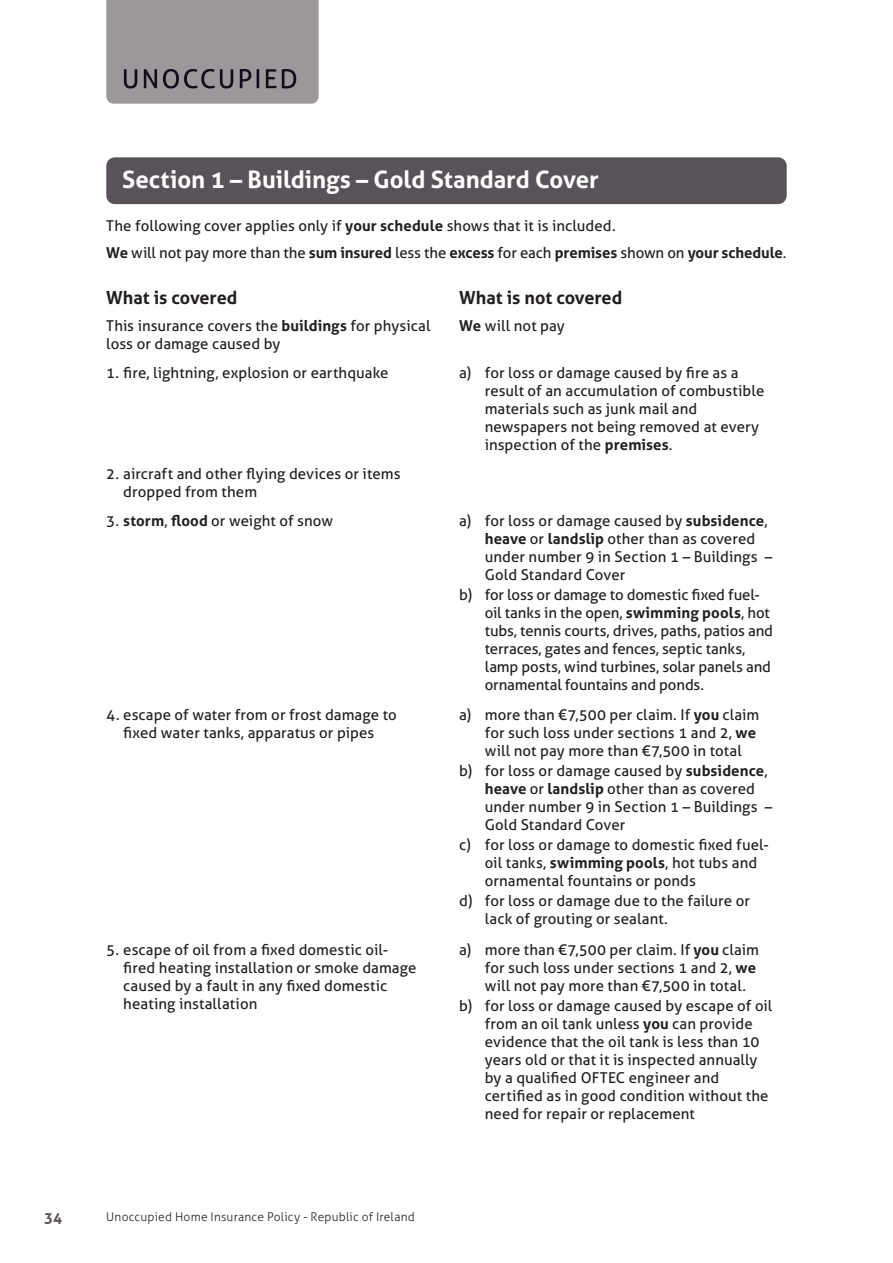
<style>
.page{position:relative;width:893px;height:1263px;background:#fff}
.page>*{position:absolute;margin:0;border:0;box-sizing:border-box;transform-origin:0 0}
.Plum_section_title{font:700 24px "Aller";color:#fff}
.Plum_sub-heading{font:700 18px "Aller";color:#231f20}
.Plum_no__points{font:15px/18px "Aller";letter-spacing:.005em;color:#231f20}
.Plum_bodycopy{font:15px/18px "Aller";letter-spacing:.005em;color:#231f20}
.t1{font:700 15px "Aller";color:#595259}
.t2{font:300 12px "Aller";letter-spacing:.015em;color:#231f20}
.s1{font-weight:700}
</style>
<div class="page">
<svg style="left:106px;top:0;width:213px;height:104px;background:#969195"></svg>
<div style="left:106px;top:157px;width:681px;height:47px;background:#595259;border-radius:9px"></div>
<p class="Plum_section_title" style="left:122px;top:164px;width:478px">Section 1 – Buildings – Gold Standard Cover</p>
<p class="Plum_bodycopy" style="left:106px;top:217px;width:511px">The following cover applies only if <span class="s1">your schedule</span> shows that it is included.</p>
<p class="Plum_bodycopy" style="left:106px;top:243px;width:682px"><span class="s1">We</span> will not pay more than the <span class="s1">sum insured</span> less the <span class="s1">excess</span> for each <span class="s1">premises</span> shown on <span class="s1">your schedule</span>.</p>
<p class="Plum_sub-heading" style="left:106px;top:286px;width:133px">What is covered</p>
<p class="Plum_sub-heading" style="left:459px;top:286px;width:165px">What is not covered</p>
<p class="Plum_bodycopy" style="left:106px;top:317px;width:326px">This insurance covers the <span class="s1">buildings</span> for physical loss or damage caused by</p>
<p class="Plum_bodycopy" style="left:459px;top:317px;width:107px"><span class="s1">We</span> will not pay</p>
<p class="Plum_bodycopy" style="left:106px;top:364px;width:284px">1. fire, lightning, explosion or earthquake</p>
<p class="Plum_no__points" style="left:485px;top:364px;width:281px;text-indent:-26px">a) for loss or damage caused by fire as a result of an accumulation of combustible materials such as junk mail and newspapers not being removed at every inspection of the <span class="s1">premises</span>.</p>
<p class="Plum_bodycopy" style="left:123px;top:465px;width:279px;text-indent:-17px">2. aircraft and other flying devices or items dropped from them</p>
<p class="Plum_bodycopy" style="left:106px;top:512px;width:228px">3. <span class="s1">storm</span>, <span class="s1">flood</span> or weight of snow</p>
<p class="Plum_no__points" style="left:485px;top:512px;width:289px;text-indent:-26px">a) for loss or damage caused by <span class="s1">subsidence</span>, <span class="s1">heave</span> or <span class="s1">landslip</span> other than as covered under number 9 in Section 1 – Buildings – Gold Standard Cover</p>
<p class="Plum_no__points" style="left:485px;top:586px;width:290px;text-indent:-26px">b) for loss or damage to domestic fixed fuel&shy;oil tanks in the open, <span class="s1">swimming pools</span>, hot tubs, tennis courts, drives, paths, patios and terraces, gates and fences, septic tanks, lamp posts, wind turbines, solar panels and ornamental fountains and ponds.</p>
<p class="Plum_bodycopy" style="left:106px;top:705px;width:292px;text-align:center">4. escape of water from or frost damage to fixed water tanks, apparatus or pipes</p>
<p class="Plum_no__points" style="left:485px;top:705px;width:276px;text-indent:-26px">a) more than €7,500 per claim. If <span class="s1">you</span> claim for such loss under sections 1 and 2, <span class="s1">we </span>will not pay more than €7,500 in total</p>
<p class="Plum_no__points" style="left:485px;top:761px;width:289px;text-indent:-26px">b) for loss or damage caused by <span class="s1">subsidence</span>, <span class="s1">heave</span> or <span class="s1">landslip</span> other than as covered under number 9 in Section 1 – Buildings – Gold Standard Cover</p>
<p class="Plum_no__points" style="left:485px;top:835px;width:286px;text-indent:-26px">c) for loss or damage to domestic fixed fuel&shy;oil tanks, <span class="s1">swimming pools</span>, hot tubs and ornamental fountains or ponds</p>
<p class="Plum_no__points" style="left:485px;top:891px;width:267px;text-indent:-26px">d) for loss or damage due to the failure or lack of grouting or sealant.</p>
<p class="Plum_bodycopy" style="left:123px;top:941px;width:295px;text-indent:-17px">5. escape of oil from a fixed domestic oil&shy;fired heating installation or smoke damage caused by a fault in any fixed domestic heating installation</p>
<p class="Plum_no__points" style="left:485px;top:941px;width:276px;text-indent:-26px">a) more than €7,500 per claim. If <span class="s1">you</span> claim for such loss under sections 1 and 2, <span class="s1">we </span>will not pay more than €7,500 in total.</p>
<p class="Plum_no__points" style="left:485px;top:997px;width:289px;text-indent:-26px">b) for loss or damage caused by escape of oil from an oil tank unless <span class="s1">you</span> can provide evidence that the oil tank is less than 10 years old or that it is inspected annually by a qualified OFTEC engineer and certified as in good condition without the need for repair or replacement</p>
<p class="t1" style="left:44px;top:1208px;width:20px">34</p>
<p class="t2" style="left:106px;top:1209px;width:310px">Unoccupied Home Insurance Policy - Republic of Ireland</p>
</div>
